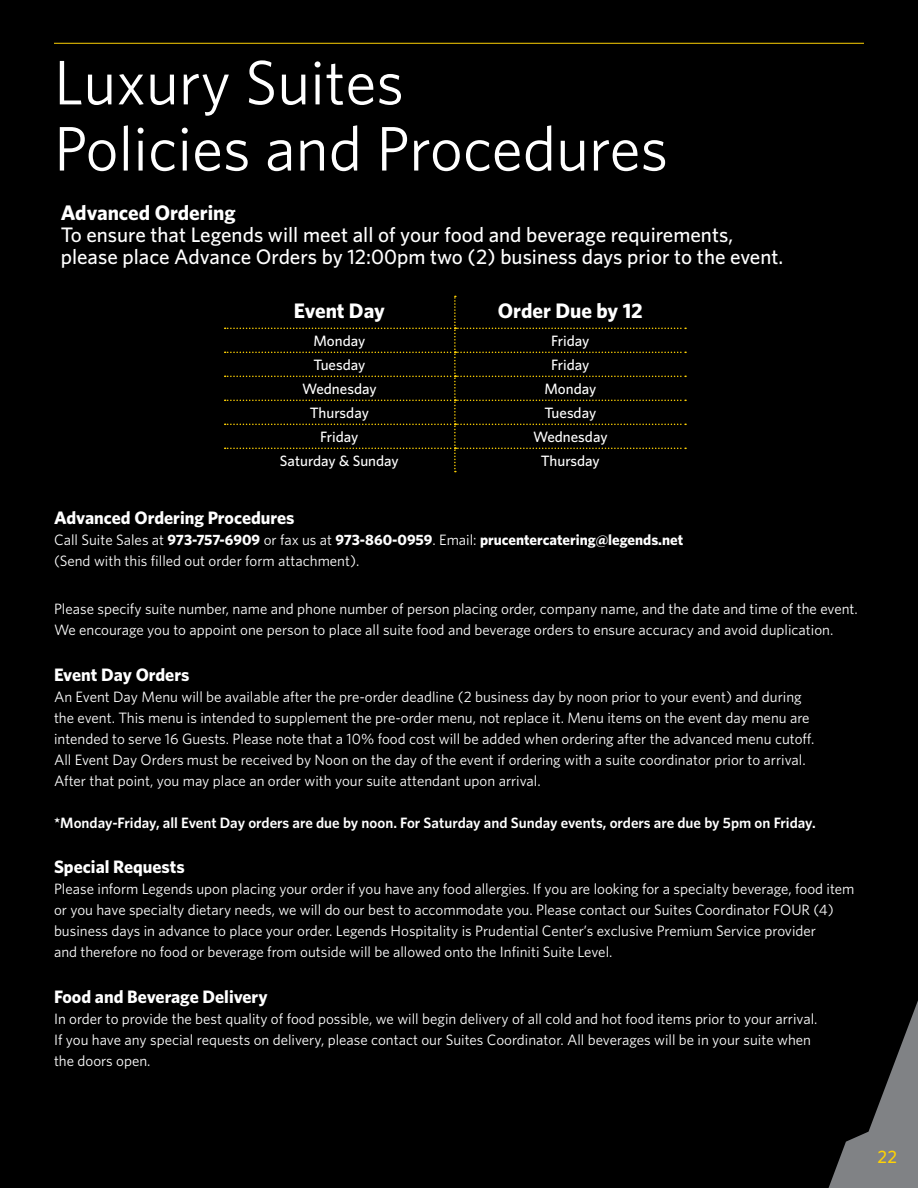
<style>
.page{position:relative;width:918px;height:1188px;background:#000}
.page>*{position:absolute;margin:0;border:0;box-sizing:border-box;transform-origin:0 0}
.t1{font:63px/66.2px "Whitney";color:#fff}
.Subheader{font:500 21px/22px "Whitney";color:#fff}
.bullet_Descript{font:700 21px "Whitney";color:#fff}
.Item{font:700 18px "Whitney";color:#fff}
.t2{font:500 18px "Whitney";color:#fed105}
.Body_Copy{font:15px/21px "Whitney";color:#fff}
.Body_Copy-2{font:600 15px "Whitney";color:#fff}
.bullet_Descript-2{font:500 15px "Whitney";color:#fff}
.s1{font-weight:700}
</style>
<div class="page">
<svg style="left:829px;top:1000px;width:89px;height:188px"></svg>
<hr style="left:54px;top:43px;width:810px;height:1px;background:#fed105">
<svg style="left:225px;top:296px;width:461px;height:176px"></svg>
<p class="t1" style="left:54px;top:48px;width:616px">Luxury Suites<br>Policies and Procedures</p>
<p class="Subheader" style="left:61px;top:201px;width:724px"><span class="s1">Advanced Ordering<br></span>To ensure that Legends will meet all of your food and beverage requirements, please place Advance Orders by 12:00pm two (2) business days prior to the event.</p>
<p class="bullet_Descript" style="left:294px;top:297px;width:92px">Event Day</p>
<p class="bullet_Descript" style="left:498px;top:297px;width:146px">Order Due by 12</p>
<p class="bullet_Descript-2" style="left:313px;top:331px;width:53px">Monday</p>
<p class="bullet_Descript-2" style="left:551px;top:331px;width:40px">Friday</p>
<p class="bullet_Descript-2" style="left:313px;top:355px;width:53px">Tuesday</p>
<p class="bullet_Descript-2" style="left:551px;top:355px;width:40px">Friday</p>
<p class="bullet_Descript-2" style="left:302px;top:379px;width:76px">Wednesday</p>
<p class="bullet_Descript-2" style="left:544px;top:379px;width:53px">Monday</p>
<p class="bullet_Descript-2" style="left:310px;top:403px;width:61px">Thursday</p>
<p class="bullet_Descript-2" style="left:544px;top:403px;width:53px">Tuesday</p>
<p class="bullet_Descript-2" style="left:320px;top:427px;width:40px">Friday</p>
<p class="bullet_Descript-2" style="left:533px;top:427px;width:76px">Wednesday</p>
<p class="bullet_Descript-2" style="left:280px;top:451px;width:120px">Saturday &amp; Sunday</p>
<p class="bullet_Descript-2" style="left:541px;top:451px;width:61px">Thursday</p>
<p class="Item" style="left:54px;top:506px;width:242px">Advanced Ordering Procedures</p>
<p class="Body_Copy" style="left:54px;top:529px;width:631px">Call Suite Sales at <span class="s1">973-757-6909</span> or fax us at <span class="s1">973-860-0959</span>. Email: <span class="s1">prucentercatering@legends.net </span>(Send with this filled out order form attachment).</p>
<p class="Body_Copy" style="left:54px;top:598px;width:805px">Please specify suite number, name and phone number of person placing order, company name, and the date and time of the event.<br>We encourage you to appoint one person to place all suite food and beverage orders to ensure accuracy and avoid duplication.</p>
<p class="Item" style="left:54px;top:663px;width:137px">Event Day Orders</p>
<p class="Body_Copy" style="left:54px;top:686px;width:762px">An Event Day Menu will be available after the pre-order deadline (2 business day by noon prior to your event) and during the event. This menu is intended to supplement the pre-order menu, not replace it. Menu items on the event day menu are intended to serve 16 Guests. Please note that a 10% food cost will be added when ordering after the advanced menu cutoff.<br>All Event Day Orders must be received by Noon on the day of the event if ordering with a suite coordinator prior to arrival.<br>After that point, you may place an order with your suite attendant upon arrival.</p>
<p class="Body_Copy-2" style="left:54px;top:812px;width:763px">*Monday-Friday, all Event Day orders are due by noon. For Saturday and Sunday events, orders are due by 5pm on Friday.</p>
<p class="Item" style="left:54px;top:855px;width:132px">Special Requests</p>
<p class="Body_Copy" style="left:54px;top:878px;width:802px">Please inform Legends upon placing your order if you have any food allergies. If you are looking for a specialty beverage, food item or you have specialty dietary needs, we will do our best to accommodate you. Please contact our Suites Coordinator FOUR (4) business days in advance to place your order. Legends Hospitality is Prudential Center’s exclusive Premium Service provider<br>and therefore no food or beverage from outside will be allowed onto the Infiniti Suite Level.</p>
<p class="Item" style="left:54px;top:985px;width:215px">Food and Beverage Delivery</p>
<p class="Body_Copy" style="left:54px;top:1008px;width:765px">In order to provide the best quality of food possible, we will begin delivery of all cold and hot food items prior to your arrival.<br>If you have any special requests on delivery, please contact our Suites Coordinator. All beverages will be in your suite when the doors open.</p>
<p class="t2" style="left:878px;top:1144px;width:21px">22</p>
</div>
